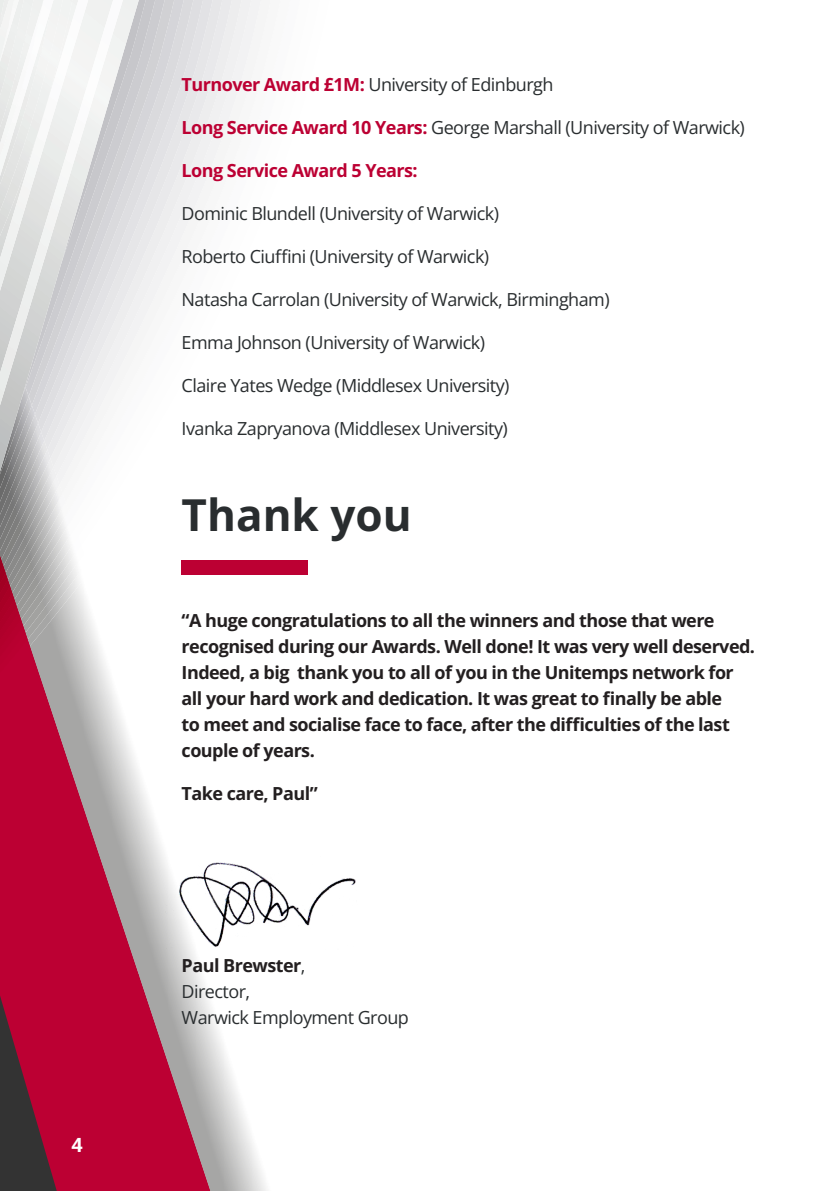
<style>
.page{position:relative;width:840px;height:1191px;background:#fff}
.page>*{position:absolute;margin:0;border:0;box-sizing:border-box;transform-origin:0 0}
.t1{font:700 44px "Open Sans";color:#292d2f}
.t2{font:700 20px "Segoe UI";color:#fff}
.t3{font:18px/26px "Open Sans";letter-spacing:-.03em;color:#292d2f}
.t4{font:700 18px/26px "Open Sans";letter-spacing:-.03em;color:#231f20}
.t5{font:700 18px "Open Sans";letter-spacing:-.03em;color:#bc0033}
.s1{font-weight:700;color:#bc0033}
.s2{font-weight:700;color:#231f20}
</style>
<div class="page">
<svg style="left:93px;top:574px;width:158px;height:617px"></svg>
<svg style="left:242px;top:0;width:9px;height:76px"></svg>
<svg style="left:233px;top:0;width:9px;height:105px"></svg>
<svg style="left:224px;top:0;width:9px;height:134px"></svg>
<svg style="left:215px;top:0;width:9px;height:158px"></svg>
<div style="left:206px;top:0;width:9px;height:181px;background:#ededee"></div>
<svg style="left:197px;top:0;width:9px;height:203px;fill:#e9e9eb"></svg>
<svg style="left:189px;top:0;width:8px;height:219px;fill:#e9e9eb"></svg>
<svg style="left:180px;top:0;width:9px;height:242px;fill:#e6e6e8"></svg>
<svg style="left:172px;top:0;width:8px;height:260px;fill:#e6e6e8"></svg>
<svg style="left:93px;top:574px;width:75px;height:158px"></svg>
<svg style="left:93px;top:574px;width:60px;height:120px"></svg>
<svg style="left:93px;top:574px;width:25px;height:61px"></svg>
<svg style="left:0;top:0;width:172px;height:422px"></svg>
<svg style="left:0;top:296px;width:93px;height:895px;background:#b75d76"></svg>
<div style="left:181px;top:560px;width:126px;height:14px;background:#bc0033"></div>
<img style="left:166px;top:856px;width:190px;height:93px">
<p class="t2" style="left:71px;top:1130px;width:13px">4</p>
<p class="t3" style="left:181px;top:71px;width:373px"><span class="s1">Turnover Award £1M:</span> University of Edinburgh</p>
<p class="t3" style="left:181px;top:114px;width:564px"><span class="s1">Long Service Award 10 Years:</span> George Marshall (University of Warwick)</p>
<p class="t5" style="left:181px;top:158px;width:237px">Long Service Award 5 Years:</p>
<p class="t3" style="left:181px;top:200px;width:319px">Dominic Blundell (University of Warwick)</p>
<p class="t3" style="left:181px;top:243px;width:309px">Roberto Ciuffini (University of Warwick)</p>
<p class="t3" style="left:181px;top:286px;width:429px">Natasha Carrolan (University of Warwick, Birmingham)</p>
<p class="t3" style="left:181px;top:329px;width:305px">Emma Johnson (University of Warwick)</p>
<p class="t3" style="left:181px;top:372px;width:329px">Claire Yates Wedge (Middlesex University)</p>
<p class="t3" style="left:181px;top:415px;width:327px">Ivanka Zapryanova (Middlesex University)</p>
<h1 class="t1" style="left:181px;top:485px;width:231px">Thank you</h1>
<p class="t4" style="left:181px;top:607px;width:574px">“A huge congratulations to all the winners and those that were recognised during our Awards. Well done! It was very well deserved.<br>Indeed, a big thank you to all of you in the Unitemps network for all your hard work and dedication. It was great to finally be able<br>to meet and socialise face to face, after the difficulties of the last couple of years.</p>
<p class="t4" style="left:181px;top:780px;width:137px">Take care, Paul”</p>
<p class="t3" style="left:181px;top:952px;width:229px"><span class="s2">Paul Brewster</span>,<br>Director,<br>Warwick Employment Group</p>
</div>
